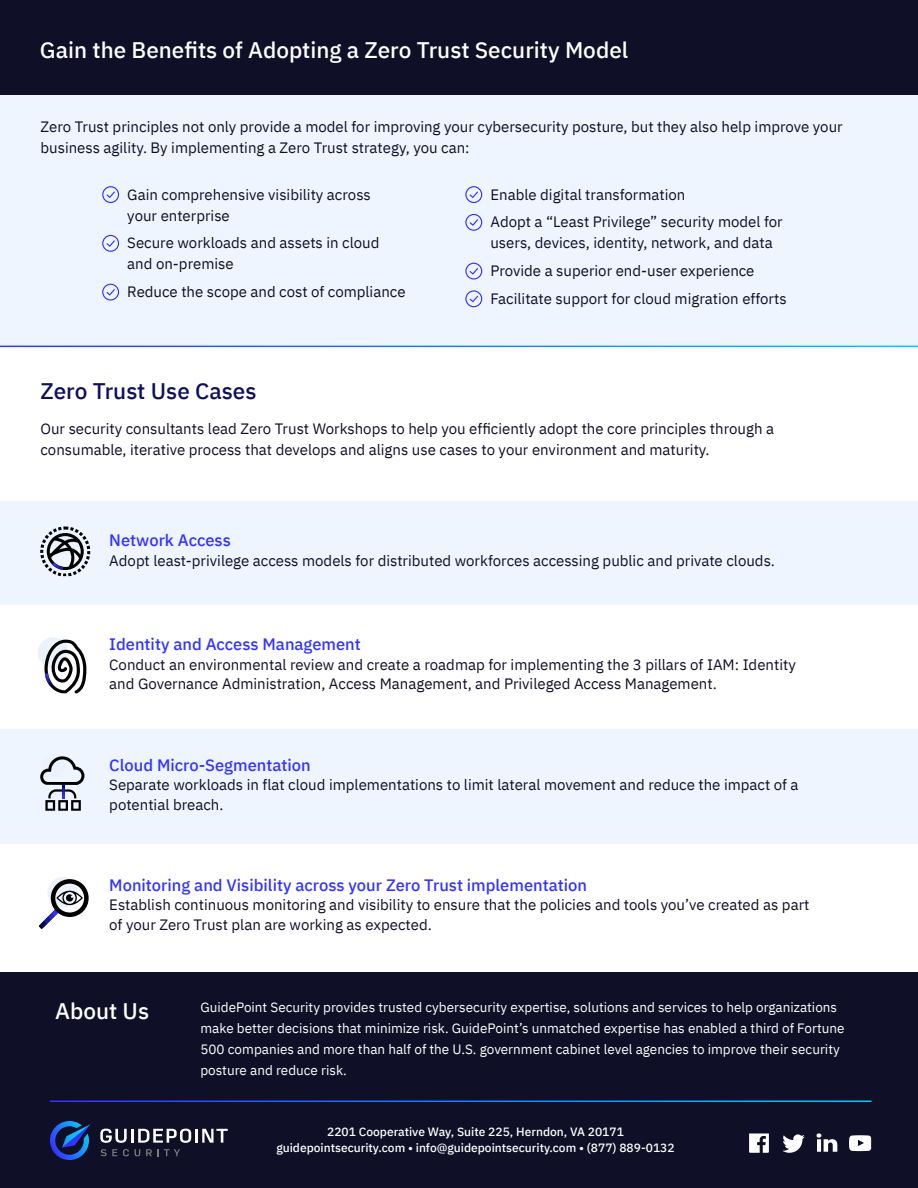
<style>
.page{position:relative;width:918px;height:1188px;background:#fff}
.page>*{position:absolute;margin:0;border:0;box-sizing:border-box;transform-origin:0 0}
.t1{font:500 22.5px "IBM Plex Sans";color:#fff}
.t2{font:500 22.5px "IBM Plex Sans";color:#0f0f59}
.t3{font:500 16.5px "IBM Plex Sans";color:#33f}
.t4{font:15px/21px "IBM Plex Sans";color:#0f0f27}
.t5{font:13.5px/21px "IBM Plex Sans";color:#fff}
.t6{font:500 12px/16.5px "IBM Plex Sans";color:#fff;text-align:center}
</style>
<div class="page">
<div style="left:0;top:729px;width:918px;height:114px;background:#eef5ff"></div>
<div style="left:0;top:501px;width:918px;height:104px;background:#eef5ff"></div>
<div style="left:0;top:83px;width:918px;height:264px;background:#eef5ff"></div>
<svg style="left:40px;top:756px;width:44px;height:55px"></svg>
<div style="left:47px;top:877px;width:31px;height:31px;background:#ebf2fc;border-radius:15px"></div>
<svg style="left:39px;top:879px;width:50px;height:50px"></svg>
<div style="left:0;top:972px;width:918px;height:216px;background:#0f0f27"></div>
<hr style="left:50px;top:1101px;width:822px;height:1px;background:#fff">
<svg style="left:749px;top:1133px;width:20px;height:20px"></svg>
<svg style="left:782px;top:1134px;width:23px;height:19px"></svg>
<svg style="left:816px;top:1133px;width:21px;height:19px"></svg>
<svg style="left:849px;top:1135px;width:22px;height:16px"></svg>
<svg style="left:100px;top:1129px;width:27px;height:14px"></svg>
<hr style="left:131px;top:1129px;width:3px;height:14px;background:#fff">
<hr style="left:195px;top:1129px;width:3px;height:14px;background:#fff">
<svg style="left:138px;top:1129px;width:53px;height:14px"></svg>
<svg style="left:202px;top:1129px;width:26px;height:14px"></svg>
<svg style="left:101px;top:1149px;width:16px;height:7px"></svg>
<svg style="left:123px;top:1149px;width:6px;height:7px"></svg>
<svg style="left:135px;top:1149px;width:5px;height:7px"></svg>
<svg style="left:146px;top:1149px;width:12px;height:7px"></svg>
<svg style="left:164px;top:1149px;width:16px;height:7px"></svg>
<svg style="left:50px;top:1121px;width:41px;height:39px"></svg>
<hr style="left:0;top:346px;width:918px;height:1px;background:#fff">
<div style="left:0;top:0;width:918px;height:94px;background:#0f0f27"></div>
<svg style="left:102px;top:186px;width:17px;height:17px"></svg>
<svg style="left:102px;top:235px;width:17px;height:17px"></svg>
<svg style="left:102px;top:284px;width:17px;height:17px"></svg>
<svg style="left:465px;top:186px;width:17px;height:17px"></svg>
<svg style="left:465px;top:214px;width:17px;height:17px"></svg>
<svg style="left:465px;top:263px;width:17px;height:17px"></svg>
<svg style="left:465px;top:290px;width:17px;height:17px"></svg>
<svg style="left:40px;top:526px;width:50px;height:50px"></svg>
<svg style="left:38px;top:637px;width:48px;height:56px"></svg>
<h1 class="t1" style="left:40px;top:33px;width:590px">Gain the Benefits of Adopting a Zero Trust Security Model</h1>
<p class="t4" style="left:41px;top:115px;width:804px">Zero Trust principles not only provide a model for improving your cybersecurity posture, but they also help improve your business agility. By implementing a Zero Trust strategy, you can:</p>
<p class="t4" style="left:127px;top:183px;width:245px">Gain comprehensive visibility across your enterprise</p>
<p class="t4" style="left:127px;top:231px;width:254px">Secure workloads and assets in cloud and on-premise</p>
<p class="t4" style="left:127px;top:280px;width:280px">Reduce the scope and cost of compliance</p>
<h1 class="t2" style="left:40px;top:374px;width:218px">Zero Trust Use Cases</h1>
<p class="t4" style="left:490px;top:179px;width:294px;line-height:27.8px">Enable digital transformation<br>Adopt a “Least Privilege” security model for</p>
<p class="t4" style="left:490px;top:228px;width:298px;line-height:27.8px">users, devices, identity, network, and data<br>Provide a superior end-user experience<br>Facilitate support for cloud migration efforts</p>
<p class="t4" style="left:41px;top:417px;width:735px">Our security consultants lead Zero Trust Workshops to help you efficiently adopt the core principles through a consumable, iterative process that develops and aligns use cases to your environment and maturity.</p>
<p class="t3" style="left:109px;top:528px;width:123px">Network Access</p>
<p class="t4" style="left:109px;top:549px;width:667px">Adopt least-privilege access models for distributed workforces accessing public and private clouds.</p>
<p class="t3" style="left:109px;top:631px;width:253px">Identity and Access Management</p>
<p class="t4" style="left:109px;top:653px;width:688px;line-height:19.5px">Conduct an environmental review and create a roadmap for implementing the 3 pillars of IAM: Identity and Governance Administration, Access Management, and Privileged Access Management.</p>
<p class="t3" style="left:109px;top:752px;width:203px">Cloud Micro-Segmentation</p>
<p class="t4" style="left:109px;top:774px;width:691px;line-height:19.5px">Separate workloads in flat cloud implementations to limit lateral movement and reduce the impact of a potential breach.</p>
<p class="t3" style="left:109px;top:872px;width:479px">Monitoring and Visibility across your Zero Trust implementation</p>
<p class="t4" style="left:109px;top:894px;width:702px;line-height:19.5px">Establish continuous monitoring and visibility to ensure that the policies and tools you’ve created as part of your Zero Trust plan are working as expected.</p>
<h1 class="t1" style="left:55px;top:993px;width:96px">About Us</h1>
<p class="t5" style="left:200px;top:995px;width:646px">GuidePoint Security provides trusted cybersecurity expertise, solutions and services to help organizations make better decisions that minimize risk. GuidePoint’s unmatched expertise has enabled a third of Fortune 500 companies and more than half of the U.S. government cabinet level agencies to improve their security posture and reduce risk.</p>
<p class="t6" style="left:276px;top:1122px;width:400px">2201 Cooperative Way, Suite 225, Herndon, VA 20171 guidepointsecurity.com • info@guidepointsecurity.com • (877) 889-0132</p>
</div>
